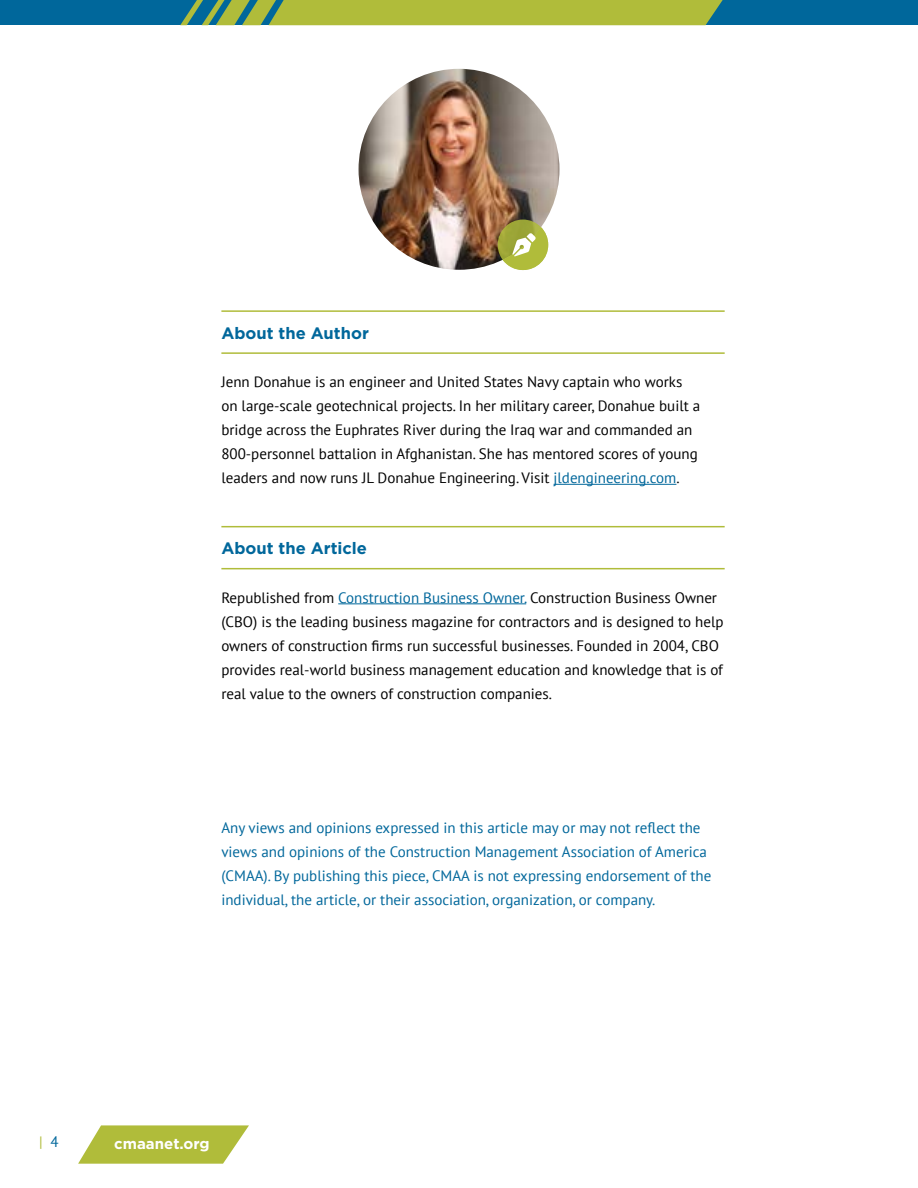
<style>
.page{position:relative;width:918px;height:1188px;background:#fff}
.page>*{position:absolute;margin:0;border:0;box-sizing:border-box;transform-origin:0 0}
.t1{font:700 16.5px "Gotham";color:#00679b}
.t2{font:15px/24px "PT Sans";color:#000}
.t3{font:15px/24px "PT Sans";color:#00679b}
.t4{font:700 15px "Gotham";color:#fff}
.t5{font:15px "PT Sans";color:#b0bc3a}
.s1{color:#00679b}
</style>
<div class="page">
<svg style="left:78px;top:1125px;width:171px;height:39px"></svg>
<div style="left:0;top:0;width:918px;height:25px;background:#00679b"></div>
<svg style="left:180px;top:0;width:543px;height:25px"></svg>
<hr style="left:221px;top:310px;width:504px;height:2px;background:#b0bc3a">
<hr style="left:221px;top:352px;width:504px;height:2px;background:#b0bc3a">
<hr style="left:554px;top:484px;width:122px;height:1px;background:#00679b">
<hr style="left:221px;top:526px;width:504px;height:1px;background:#b0bc3a">
<hr style="left:221px;top:568px;width:504px;height:1px;background:#b0bc3a">
<hr style="left:338px;top:603px;width:188px;height:1px;background:#00679b">
<img style="left:359px;top:69px;width:200px;height:201px;border-radius:100px">
<svg style="left:498px;top:220px;width:50px;height:50px"></svg>
<svg style="left:503px;top:227px;width:45px;height:43px"></svg>
<p class="t1" style="left:221px;top:322px;width:149px">About the Author</p>
<p class="t2" style="left:221px;top:370px;width:480px">Jenn Donahue is an engineer and United States Navy captain who works on large-scale geotechnical projects. In her military career, Donahue built a bridge across the Euphrates River during the Iraq war and commanded an 800-personnel battalion in Afghanistan. She has mentored scores of young leaders and now runs JL Donahue Engineering. Visit <span class="s1">jldengineering.com</span>.</p>
<p class="t1" style="left:221px;top:538px;width:147px">About the Article</p>
<p class="t2" style="left:221px;top:585px;width:504px">Republished from <span class="s1">Construction Business Owner.</span> Construction Business Owner (CBO) is the leading business magazine for contractors and is designed to help owners of construction firms run successful businesses. Founded in 2004, CBO provides real-world business management education and knowledge that is of real value to the owners of construction companies.</p>
<p class="t3" style="left:221px;top:815px;width:492px">Any views and opinions expressed in this article may or may not reflect the views and opinions of the Construction Management Association of America (CMAA). By publishing this piece, CMAA is not expressing endorsement of the individual, the article, or their association, organization, or company.</p>
<p class="t5" style="left:39px;top:1132px;width:21px">| <span class="s1">4</span></p>
<p class="t4" style="left:114px;top:1134px;width:97px">cmaanet.org</p>
</div>
